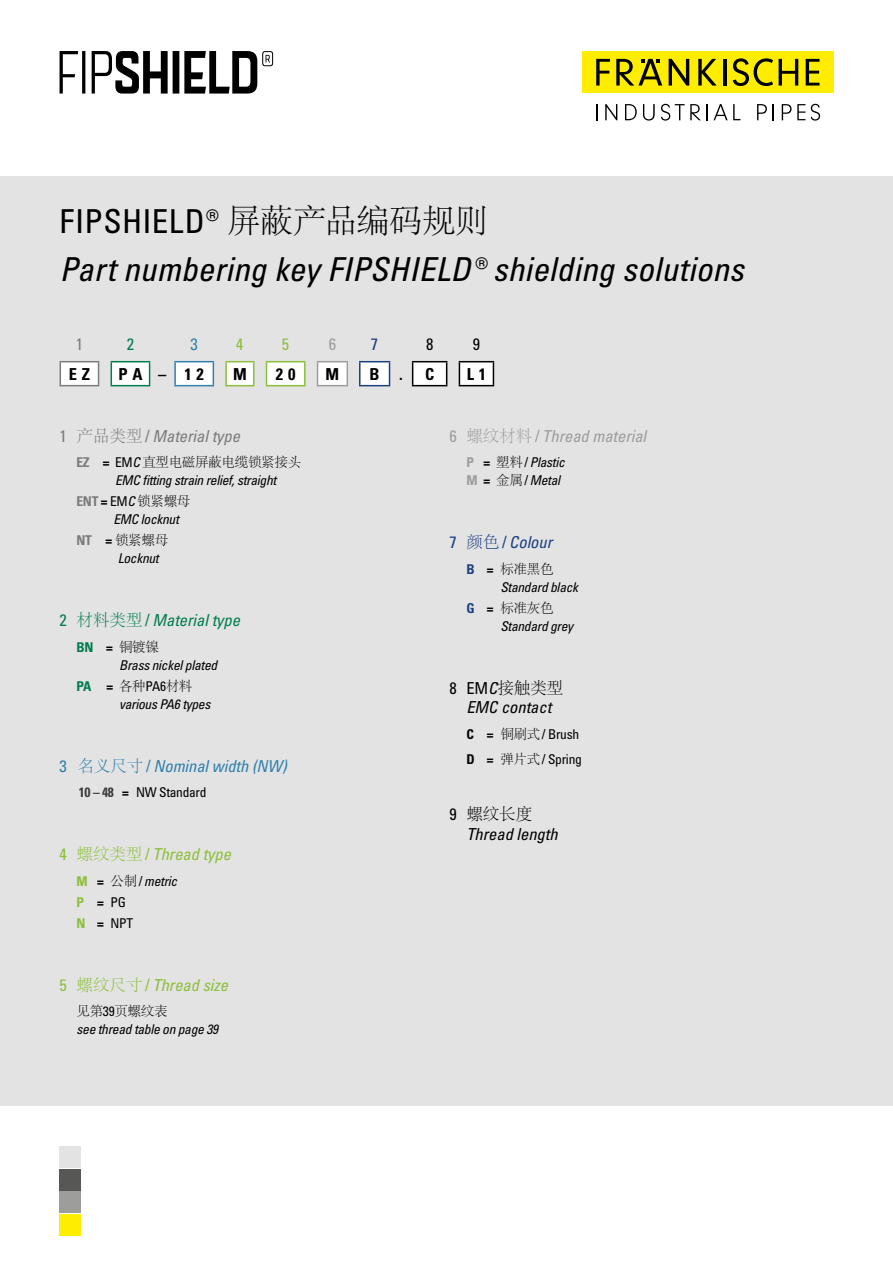
<style>
.page{position:relative;width:893px;height:1263px;background:#fff}
.page>*{position:absolute;margin:0;border:0;box-sizing:border-box;transform-origin:0 0}
.t1{font:italic condensed 33px/48px "Univers LT Pro";letter-spacing:.01em;color:#000}
.t2{font:italic condensed 16.5px "Univers LT Pro";color:#8cbf3a}
.t3{font:italic condensed 16.5px "Univers LT Pro";color:#3080ae}
.t4{font:italic condensed 16.5px "Univers LT Pro";color:#000}
.t5{font:italic condensed 16.5px "Univers LT Pro";color:#9d9d9c}
.t6{font:italic condensed 16.5px "Univers LT Pro";color:#7c7b7b}
.t7{font:italic condensed 16.5px "Univers LT Pro";color:#007d4d}
.t8{font:700 condensed 16.5px "Univers LT Pro";color:#000}
.t9{font:300 16.5px "Adobe Song Std";color:#000}
.t10{font:italic condensed 16.5px "Univers LT Pro";color:#1c3f84}
.t11{font:condensed 16.5px "Univers LT Pro";color:#8cbf3a}
.t12{font:condensed 16.5px "Univers LT Pro";color:#000}
.t13{font:condensed 16.5px "Univers LT Pro";color:#7c7b7b}
.t14{font:condensed 16.5px "Univers LT Pro";color:#007d4d}
.t15{font:condensed 16.5px "Univers LT Pro";color:#3080ae}
.t16{font:condensed 16.5px "Univers LT Pro";color:#9d9d9c}
.t17{font:condensed 16.5px "Univers LT Pro";color:#1c3f84}
.t18{font:italic condensed 13.5px/18px "Univers LT Pro";letter-spacing:-.02em;color:#000}
.t19{font:300 13.5px "Adobe Song Std";letter-spacing:-.02em;color:#000}
.t20{font:condensed 13.5px/21px "Univers LT Pro";letter-spacing:-.02em;color:#000}
.s1{font-style:normal}
.s2{font-family:"Adobe Song Std";font-weight:300;font-style:normal;font-stretch:normal}
.s3{font-family:"Univers LT Pro";font-weight:700;font-stretch:condensed;color:#7c7b7b}
.s4{font-family:"Univers LT Pro";font-weight:700;font-stretch:condensed}
.s5{font-family:"Univers LT Pro";font-weight:400;font-stretch:condensed}
.s6{font-family:"Univers LT Pro";font-weight:400;font-style:italic;font-stretch:condensed}
.s7{font-family:"Univers LT Pro";font-weight:700;font-stretch:condensed;color:#007d4d}
.s8{font-weight:700;color:#3c3c3b}
.s9{font-weight:700}
.s10{font-weight:700;color:#8cbf3a}
.s11{font-family:"Adobe Song Std";font-weight:300;font-stretch:normal}
.s12{font-style:italic}
.s13{font-weight:700;font-style:normal;color:#9d9d9c}
.s14{font-weight:700;font-style:normal}
.s15{font-family:"Univers LT Pro";font-weight:700;font-stretch:condensed;color:#1c3f84}
</style>
<div class="page">
<div style="left:0;top:176px;width:893px;height:930px;background:#e3e3e3"></div>
<div style="left:582px;top:51px;width:251px;height:42px;background:#ffed00"></div>
<svg style="left:596px;top:59px;width:14px;height:27px"></svg>
<svg style="left:616px;top:59px;width:46px;height:27px"></svg>
<svg style="left:669px;top:59px;width:20px;height:27px"></svg>
<svg style="left:698px;top:59px;width:19px;height:27px"></svg>
<hr style="left:723px;top:59px;width:3px;height:27px;background:#000">
<svg style="left:733px;top:58px;width:40px;height:28px"></svg>
<svg style="left:779px;top:59px;width:19px;height:27px"></svg>
<svg style="left:806px;top:59px;width:13px;height:27px"></svg>
<svg style="left:596px;top:104px;width:2px;height:16px"></svg>
<svg style="left:605px;top:104px;width:12px;height:16px"></svg>
<svg style="left:625px;top:104px;width:12px;height:16px"></svg>
<svg style="left:643px;top:104px;width:12px;height:17px"></svg>
<svg style="left:707px;top:104px;width:33px;height:16px"></svg>
<svg style="left:757px;top:104px;width:10px;height:16px"></svg>
<svg style="left:773px;top:104px;width:1px;height:16px"></svg>
<svg style="left:782px;top:104px;width:9px;height:16px"></svg>
<svg style="left:797px;top:104px;width:8px;height:16px"></svg>
<svg style="left:661px;top:104px;width:40px;height:17px"></svg>
<svg style="left:811px;top:104px;width:9px;height:17px"></svg>
<div style="left:60px;top:1147px;width:21px;height:21px;background:#e3e3e3"></div>
<div style="left:60px;top:1169px;width:21px;height:21px;background:#575756"></div>
<div style="left:60px;top:1214px;width:21px;height:21px;background:#ffed00"></div>
<div style="left:60px;top:1192px;width:21px;height:21px;background:#9d9d9c"></div>
<svg style="left:60px;top:361px;width:330px;height:25px"></svg>
<hr style="left:174px;top:385px;width:40px;height:1px;background:#3080ae">
<hr style="left:412px;top:361px;width:35px;height:1px;background:#000">
<hr style="left:459px;top:361px;width:35px;height:1px;background:#000">
<svg style="left:412px;top:362px;width:82px;height:24px"></svg>
<hr style="left:459px;top:385px;width:35px;height:1px;background:#000">
<svg style="left:60px;top:51px;width:213px;height:43px"></svg>
<h1 class="t1" style="left:60px;top:196px;width:686px"><span class="s1">FIPSHIELD®</span> <span class="s2">屏蔽产品编码规则<br></span>Part numbering key FIPSHIELD® shielding solutions</h1>
<p class="t13" style="left:76px;top:334px;width:9px">1</p>
<p class="t14" style="left:127px;top:334px;width:9px">2</p>
<p class="t15" style="left:191px;top:334px;width:9px">3</p>
<p class="t11" style="left:236px;top:334px;width:9px">4</p>
<p class="t11" style="left:282px;top:334px;width:9px">5</p>
<p class="t16" style="left:329px;top:334px;width:9px">6</p>
<p class="t17" style="left:371px;top:334px;width:9px">7</p>
<p class="t12" style="left:426px;top:334px;width:9px">8</p>
<p class="t12" style="left:473px;top:334px;width:9px">9</p>
<p class="t8" style="left:69px;top:364px;width:23px">E Z</p>
<p class="t8" style="left:118px;top:364px;width:87px">P A–1 2</p>
<p class="t8" style="left:233px;top:364px;width:15px">M</p>
<p class="t8" style="left:276px;top:364px;width:21px">2 0</p>
<p class="t8" style="left:326px;top:364px;width:15px">M</p>
<p class="t8" style="left:370px;top:364px;width:66px">B.C</p>
<p class="t8" style="left:467px;top:364px;width:21px">L 1</p>
<p class="t6" style="left:60px;top:425px;width:182px"><span class="s1">1</span> <span class="s2">产品类型</span> <span class="s1">/</span> Material type</p>
<p class="t19" style="left:77px;top:455px;width:226px"><span class="s3">EZ</span> <span class="s4">=</span> <span class="s5">EM</span><span class="s6">C</span> 直型电磁屏蔽电缆锁紧接头</p>
<p class="t18" style="left:115px;top:471px;width:163px">EMC fitting strain relief, straight</p>
<p class="t19" style="left:77px;top:494px;width:115px"><span class="s3">ENT</span> <span class="s4">=</span> <span class="s5">EM</span><span class="s6">C</span> 锁紧螺母</p>
<p class="t18" style="left:114px;top:510px;width:67px">EMC locknut</p>
<p class="t19" style="left:77px;top:533px;width:93px"><span class="s3">NT</span> <span class="s4">=</span> 锁紧螺母</p>
<p class="t18" style="left:118px;top:549px;width:42px">Locknut</p>
<p class="t7" style="left:60px;top:610px;width:182px"><span class="s1">2</span> <span class="s2">材料类型</span> <span class="s1">/</span> Material type</p>
<p class="t19" style="left:77px;top:639px;width:84px"><span class="s7">BN</span> <span class="s4">=</span> 铜镀镍</p>
<p class="t18" style="left:119px;top:655px;width:100px">Brass nickel plated</p>
<p class="t19" style="left:77px;top:678px;width:117px"><span class="s7">PA</span> <span class="s4">=</span> 各种<span class="s5">PA6</span>材料</p>
<p class="t18" style="left:119px;top:694px;width:93px">various PA6 types</p>
<p class="t3" style="left:60px;top:755px;width:229px"><span class="s1">3</span> <span class="s2">名义尺寸</span> <span class="s1">/</span> Nominal width (NW)</p>
<p class="t20" style="left:79px;top:781px;width:129px"><span class="s8">10 – 48</span> <span class="s9">=</span> NW Standard</p>
<p class="t2" style="left:60px;top:844px;width:173px"><span class="s1">4</span> <span class="s2">螺纹类型</span> <span class="s1">/</span> Thread type</p>
<p class="t20" style="left:77px;top:870px;width:102px"><span class="s10">M</span> <span class="s9">=</span> <span class="s11">公制</span>/<span class="s12">metric<br></span><span class="s10">P</span> <span class="s9">=</span>PG<br><span class="s10">N</span> <span class="s9">=</span> NPT</p>
<p class="t2" style="left:60px;top:974px;width:170px"><span class="s1">5</span> <span class="s2">螺纹尺寸</span> <span class="s1">/</span> Thread size</p>
<p class="t19" style="left:77px;top:1004px;width:92px">见第<span class="s5">39</span>页螺纹表</p>
<p class="t18" style="left:77px;top:1020px;width:143px">see thread table on page 39</p>
<p class="t5" style="left:449px;top:425px;width:198px"><span class="s1">6</span> <span class="s2">螺纹材料</span> <span class="s1">/</span> Thread material</p>
<p class="t18" style="left:466px;top:453px;width:100px"><span class="s13">P</span> <span class="s14">=</span> <span class="s2">塑料</span><span class="s1">/</span>Plastic<br><span class="s13">M</span> <span class="s14">=</span> <span class="s2">金属</span><span class="s1">/</span>Metal</p>
<p class="t10" style="left:449px;top:532px;width:104px"><span class="s1">7</span> <span class="s2">颜色</span> <span class="s1">/</span> Colour</p>
<p class="t19" style="left:466px;top:561px;width:89px"><span class="s15">B</span> <span class="s4">=</span> 标准黑色</p>
<p class="t18" style="left:500px;top:577px;width:79px">Standard black</p>
<p class="t19" style="left:466px;top:600px;width:89px"><span class="s15">G</span> <span class="s4">=</span> 标准灰色</p>
<p class="t18" style="left:500px;top:616px;width:74px">Standard grey</p>
<p class="t9" style="left:449px;top:679px;width:116px"><span class="s5">8 EM</span><span class="s6">C</span>接触类型</p>
<p class="t4" style="left:466px;top:697px;width:86px">EMC contact</p>
<p class="t20" style="left:466px;top:721px;width:117px;line-height:25.5px"><span class="s9">C =</span> <span class="s11">铜刷式</span>/ Brush<br><span class="s9">D =</span> <span class="s11">弹片式</span>/ Spring</p>
<p class="t9" style="left:449px;top:805px;width:84px"><span class="s5">9</span> 螺纹长度</p>
<p class="t4" style="left:466px;top:823px;width:93px">Thread length</p>
</div>
